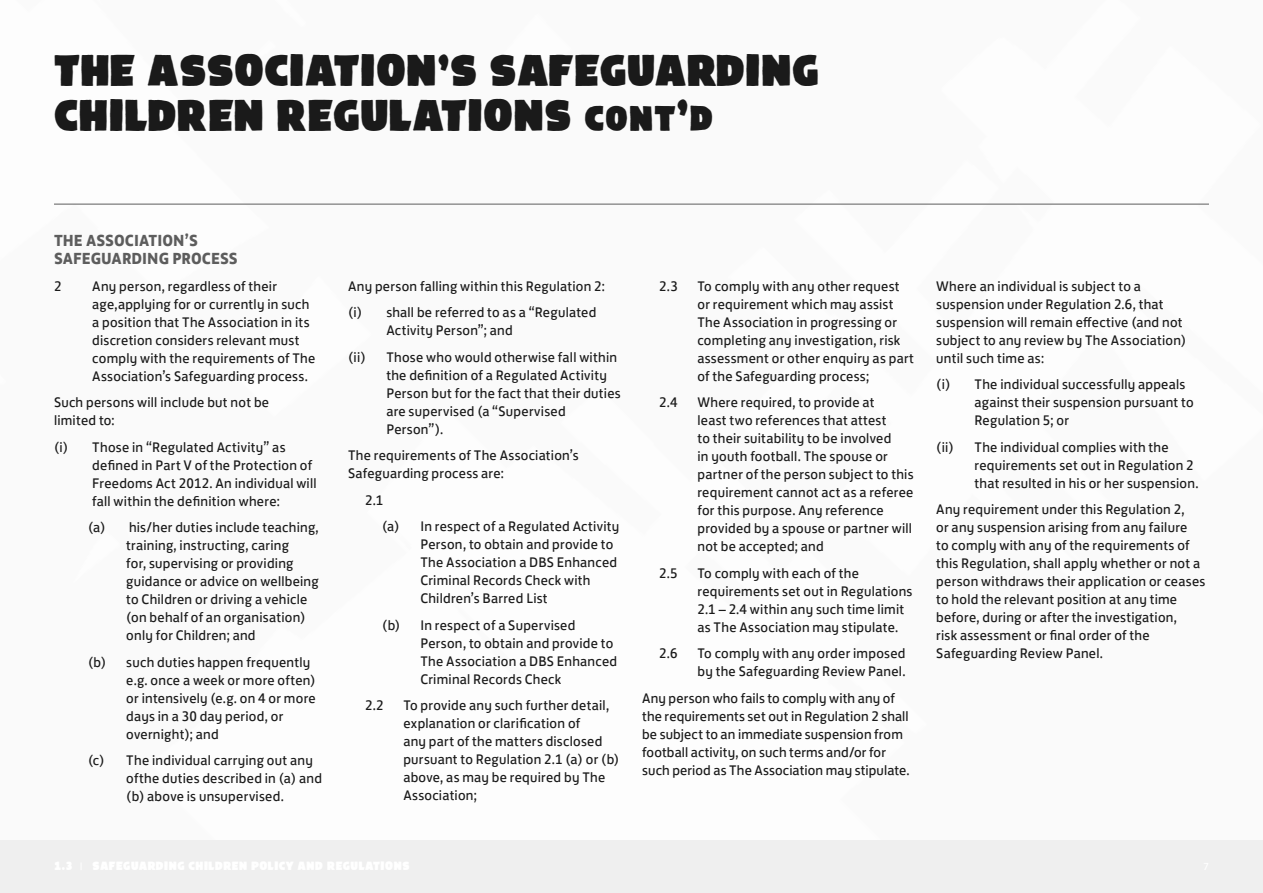
<style>
.page{position:relative;width:1263px;height:893px;background:#fff}
.page>*{position:absolute;margin:0;border:0;box-sizing:border-box;transform-origin:0 0}
.t1{font:39px/45px "FA Brush";color:#1a1a1a}
.t2{font:700 16.5px/18px "FS Jack";color:#5d5d5d}
.t3{font:14.25px/18px "FS Jack";letter-spacing:.015em;color:#1a1a1a}
</style>
<div class="page">
<hr style="left:54px;top:204px;width:1155px;height:1px;background:#5d5d5d">
<div style="left:0;top:840px;width:1263px;height:53px;background:#efefef"></div>
<h1 class="t1" style="left:54px;top:51px;width:767px">THE ASSOCIATION’S SAFEGUARDING<br>CHILDREN REGULATIONS cont’d</h1>
<p class="t2" style="left:54px;top:230px;width:185px">THE ASSOCIATION’S<br>SAFEGUARDING PROCESS</p>
<p class="t3" style="left:54px;top:276px;width:9px">2</p>
<p class="t3" style="left:92px;top:276px;width:225px">Any person, regardless of their age,applying for or currently in such a position that The Association in its discretion considers relevant must comply with the requirements of The Association’s Safeguarding process.</p>
<p class="t3" style="left:54px;top:392px;width:217px">Such persons will include but not be limited to:</p>
<p class="t3" style="left:92px;top:437px;width:226px;text-indent:-38px">(i) Those in “Regulated Activity” as defined in Part V of the Protection of Freedoms Act 2012. An individual will fall within the definition where:</p>
<p class="t3" style="left:126px;top:517px;width:194px;text-indent:-38px">(a) his/her duties include teaching, training, instructing, caring<br>for, supervising or providing guidance or advice on wellbeing to Children or driving a vehicle (on behalf of an organisation) only for Children; and</p>
<p class="t3" style="left:126px;top:652px;width:191px;text-indent:-38px">(b) such duties happen frequently e.g. once a week or more often) or intensively (e.g. on 4 or more days in a 30 day period, or overnight); and</p>
<p class="t3" style="left:126px;top:750px;width:197px;text-indent:-38px">(c) The individual carrying out any ofthe duties described in (a) and (b) above is unsupervised.</p>
<p class="t3" style="left:348px;top:271px;width:259px;line-height:26.5px">Any person falling within this Regulation 2: (i) shall be referred to as a “Regulated</p>
<p class="t3" style="left:348px;top:316px;width:271px;line-height:26.5px;text-indent:38px">Activity Person”; and<br>(ii) Those who would otherwise fall within</p>
<p class="t3" style="left:386px;top:365px;width:236px">the definition of a Regulated Activity<br>Person but for the fact that their duties are supervised (a “Supervised<br>Person”).</p>
<p class="t3" style="left:348px;top:445px;width:232px">The requirements of The Association’s<br>Safeguarding process are:</p>
<p class="t3" style="left:382px;top:485px;width:239px;line-height:26.5px;text-indent:-17px">2.1<br>(a) In respect of a Regulated Activity</p>
<p class="t3" style="left:420px;top:534px;width:198px">Person, to obtain and provide to<br>The Association a DBS Enhanced<br>Criminal Records Check with<br>Children’s Barred List</p>
<p class="t3" style="left:420px;top:615px;width:198px;text-indent:-38px">(b) In respect of a Supervised<br>Person, to obtain and provide to<br>The Association a DBS Enhanced<br>Criminal Records Check</p>
<p class="t3" style="left:365px;top:695px;width:20px">2.2</p>
<p class="t3" style="left:403px;top:695px;width:217px">To provide any such further detail, explanation or clarification of<br>any part of the matters disclosed pursuant to Regulation 2.1 (a) or (b) above, as may be required by The<br>Association;</p>
<p class="t3" style="left:659px;top:276px;width:20px">2.3</p>
<p class="t3" style="left:697px;top:276px;width:218px">To comply with any other request or requirement which may assist The Association in progressing or completing any investigation, risk assessment or other enquiry as part of the Safeguarding process;</p>
<p class="t3" style="left:659px;top:392px;width:20px">2.4</p>
<p class="t3" style="left:697px;top:392px;width:218px">Where required, to provide at<br>least two references that attest<br>to their suitability to be involved<br>in youth football. The spouse or partner of the person subject to this requirement cannot act as a referee for this purpose. Any reference provided by a spouse or partner will not be accepted; and</p>
<p class="t3" style="left:659px;top:563px;width:20px">2.5</p>
<p class="t3" style="left:697px;top:563px;width:216px">To comply with each of the requirements set out in Regulations<br>2.1 – 2.4 within any such time limit as The Association may stipulate.</p>
<p class="t3" style="left:659px;top:643px;width:20px">2.6</p>
<p class="t3" style="left:697px;top:643px;width:210px">To comply with any order imposed by the Safeguarding Review Panel.</p>
<p class="t3" style="left:642px;top:688px;width:269px">Any person who fails to comply with any of the requirements set out in Regulation 2 shall be subject to an immediate suspension from football activity, on such terms and/or for such period as The Association may stipulate.</p>
<p class="t3" style="left:936px;top:276px;width:251px">Where an individual is subject to a suspension under Regulation 2.6, that suspension will remain effective (and not subject to any review by The Association) until such time as:</p>
<p class="t3" style="left:974px;top:374px;width:221px;text-indent:-38px">(i) The individual successfully appeals against their suspension pursuant to<br>Regulation 5; or</p>
<p class="t3" style="left:974px;top:437px;width:226px;text-indent:-38px">(ii) The individual complies with the requirements set out in Regulation 2 that resulted in his or her suspension.</p>
<p class="t3" style="left:936px;top:499px;width:271px">Any requirement under this Regulation 2,<br>or any suspension arising from any failure<br>to comply with any of the requirements of this Regulation, shall apply whether or not a person withdraws their application or ceases to hold the relevant position at any time before, during or after the investigation,<br>risk assessment or final order of the Safeguarding Review Panel.</p>
</div>
